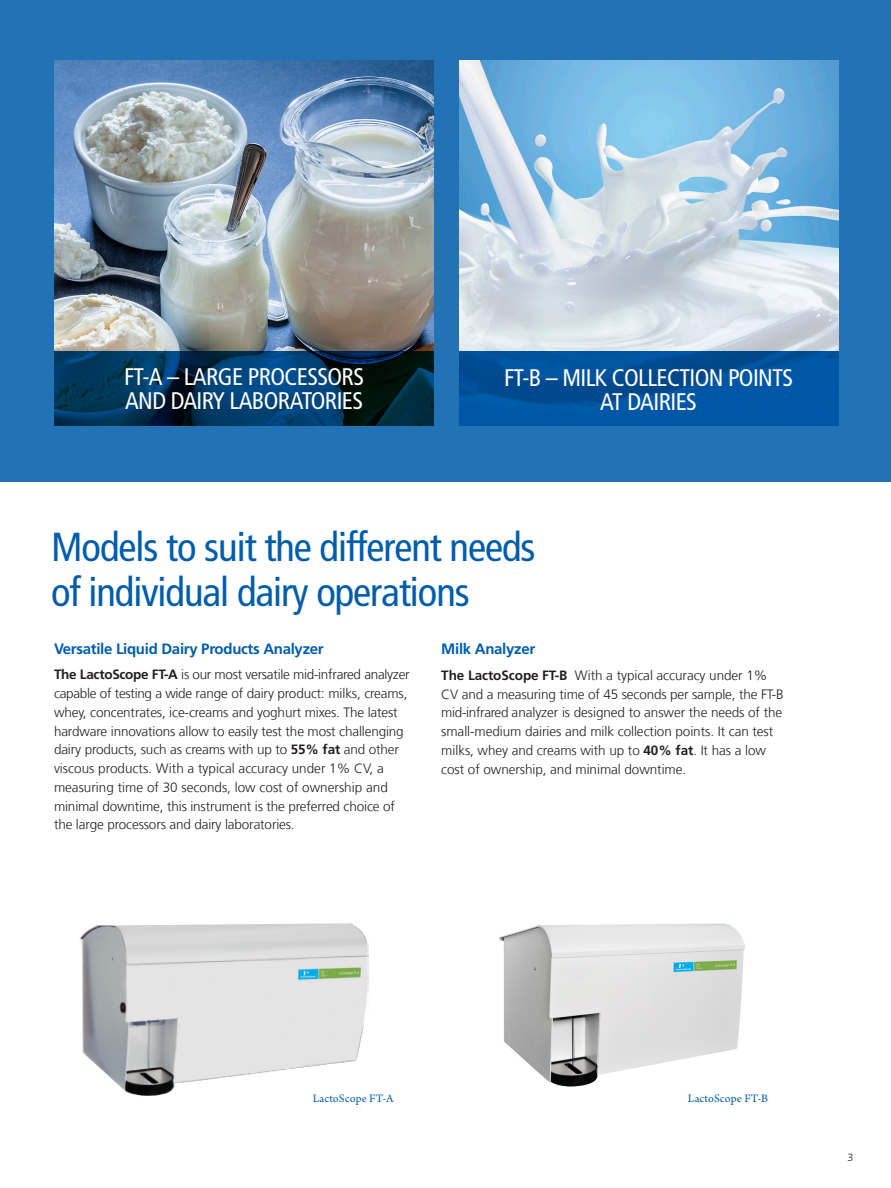
<style>
.page{position:relative;width:891px;height:1188px;background:#fff}
.page>*{position:absolute;margin:0;border:0;box-sizing:border-box;transform-origin:0 0}
.t1{font:condensed 40.5px/45px "Frutiger LT Com";letter-spacing:-.025em;color:#015dab}
.t2{font:condensed 24px/24px "Frutiger LT Com";letter-spacing:-.025em;color:#fff}
.t3{font:700 15px "Frutiger LT Std";letter-spacing:-.02em;color:#015dab}
.t4{font:300 13.5px/18.8px "Frutiger LT Com";letter-spacing:-.01em;color:#231f20}
.brodtext{font:12px "Arno Pro";letter-spacing:.01em;color:#015dab}
.t5{font:300 10.5px "Frutiger LT Com";color:#231f20}
.s1{font-family:"Frutiger LT Std";font-weight:700}
</style>
<div class="page">
<div style="left:0;top:0;width:891px;height:482px;background:#2272b6"></div>
<img style="left:459px;top:61px;width:379px;height:290px">
<img style="left:54px;top:61px;width:379px;height:290px">
<svg style="left:54px;top:351px;width:379px;height:75px;background:#003153"></svg>
<svg style="left:459px;top:351px;width:379px;height:74px;background:#00529d"></svg>
<img style="left:79px;top:923px;width:290px;height:173px">
<img style="left:499px;top:923px;width:246px;height:164px">
<p class="t2" style="left:124px;top:365px;width:242px">FT-A – LARGE PROCESSORS<br>AND DAIRY LABORATORIES</p>
<p class="t2" style="left:504px;top:365px;width:291px;text-align:center">FT-B – MILK COLLECTION POINTS<br>AT DAIRIES</p>
<p class="t1" style="left:51px;top:525px;width:486px">Models to suit the different needs of individual dairy operations</p>
<p class="t3" style="left:54px;top:640px;width:271px">Versatile Liquid Dairy Products Analyzer</p>
<p class="t4" style="left:54px;top:665px;width:357px"><span class="s1">The LactoScope FT-A</span> is our most versatile mid-infrared analyzer capable of testing a wide range of dairy product: milks, creams, whey, concentrates, ice-creams and yoghurt mixes. The latest hardware innovations allow to easily test the most challenging dairy products, such as creams with up to <span class="s1">55% fat</span> and other viscous products. With a typical accuracy under 1% CV, a measuring time of 30 seconds, low cost of ownership and minimal downtime, this instrument is the preferred choice of the large processors and dairy laboratories.</p>
<p class="t3" style="left:441px;top:640px;width:95px">Milk Analyzer</p>
<p class="t4" style="left:441px;top:666px;width:344px"><span class="s1">The LactoScope FT-B</span> With a typical accuracy under 1% CV and a measuring time of 45 seconds per sample, the FT-B mid-infrared analyzer is designed to answer the needs of the small-medium dairies and milk collection points. It can test milks, whey and creams with up to <span class="s1">40% fat</span>. It has a low cost of ownership, and minimal downtime.</p>
<p class="brodtext" style="left:313px;top:1092px;width:82px">LactoScope FT-A</p>
<p class="brodtext" style="left:688px;top:1092px;width:82px">LactoScope FT-B</p>
<p class="t5" style="left:848px;top:1151px;width:7px">3</p>
</div>
